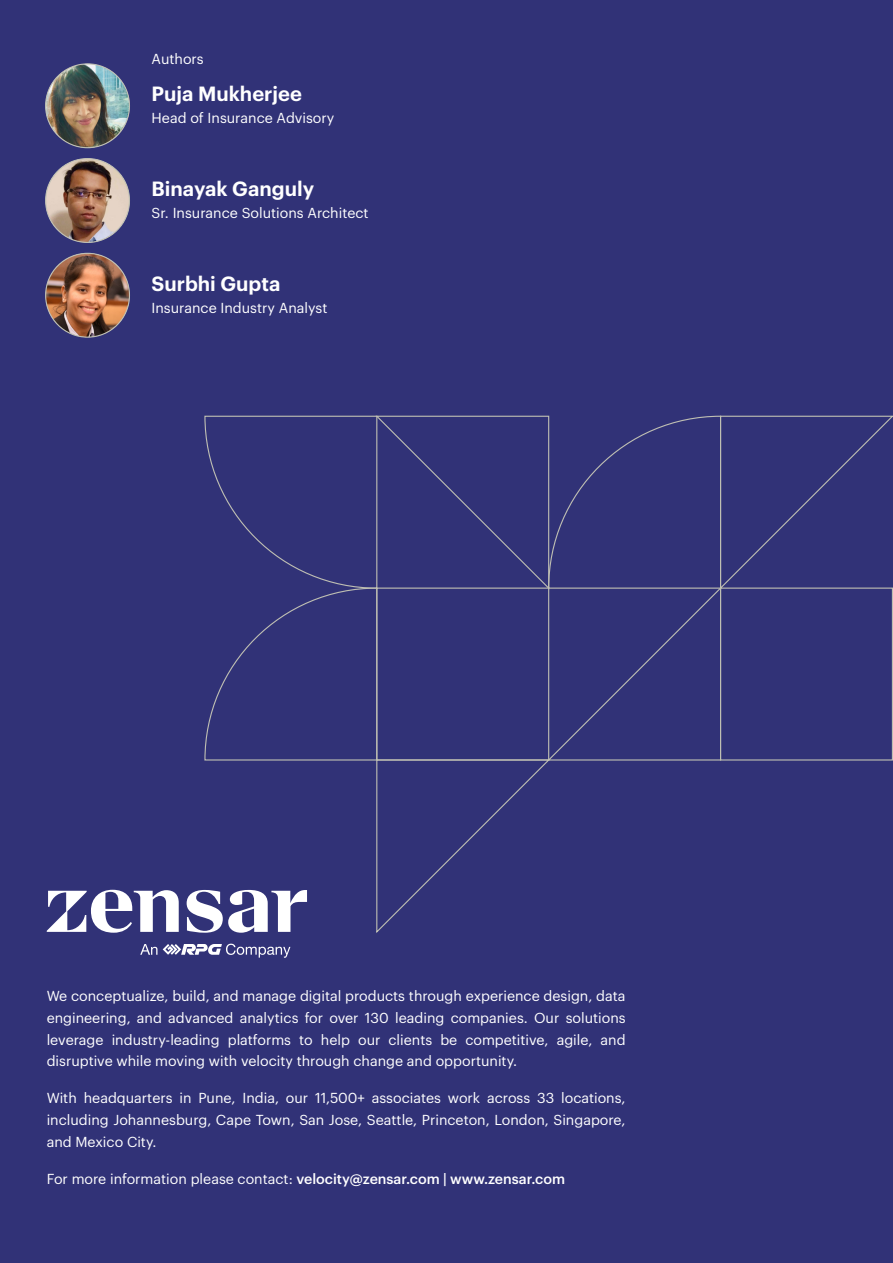
<style>
.page{position:relative;width:893px;height:1263px;background:#313277}
.page>*{position:absolute;margin:0;border:0;box-sizing:border-box;transform-origin:0 0}
.t1{font:600 20.1px "Graphik";color:#fff}
.t2{font:14.1px/21.8px "Graphik";color:#fff;text-align:justify}
.t3{font:500 14.1px "Graphik";color:#fff}
.s1{font-weight:400}
</style>
<div class="page">
<img style="left:46px;top:64px;width:83px;height:84px;border-radius:42px">
<img style="left:46px;top:159px;width:83px;height:83px;border-radius:42px">
<img style="left:46px;top:253px;width:83px;height:84px;border-radius:42px">
<svg style="left:47px;top:415px;width:846px;height:518px"></svg>
<svg style="left:140px;top:944px;width:17px;height:11px"></svg>
<svg style="left:163px;top:944px;width:127px;height:14px"></svg>
<p class="t2" style="left:152px;top:47px;width:54px">Authors</p>
<h1 class="t1" style="left:152px;top:78px;width:152px">Puja Mukherjee</h1>
<p class="t2" style="left:152px;top:105px;width:184px">Head of Insurance Advisory</p>
<h1 class="t1" style="left:152px;top:173px;width:164px">Binayak Ganguly</h1>
<p class="t2" style="left:152px;top:201px;width:218px">Sr. Insurance Solutions Architect</p>
<h1 class="t1" style="left:152px;top:269px;width:130px">Surbhi Gupta</h1>
<p class="t2" style="left:152px;top:296px;width:177px">Insurance Industry Analyst</p>
<p class="t2" style="left:47px;top:984px;width:580px">We conceptualize, build, and manage digital products through experience design, data engineering, and advanced analytics for over 130 leading companies. Our solutions leverage industry-leading platforms to help our clients be competitive, agile, and disruptive while moving with velocity through change and opportunity.</p>
<p class="t2" style="left:47px;top:1086px;width:580px">With headquarters in Pune, India, our 11,500+ associates work across 33 locations, including Johannesburg, Cape Town, San Jose, Seattle, Princeton, London, Singapore, and Mexico City.</p>
<p class="t3" style="left:47px;top:1168px;width:520px"><span class="s1">For more information please contact:</span> velocity@zensar.com | www.zensar.com</p>
</div>
